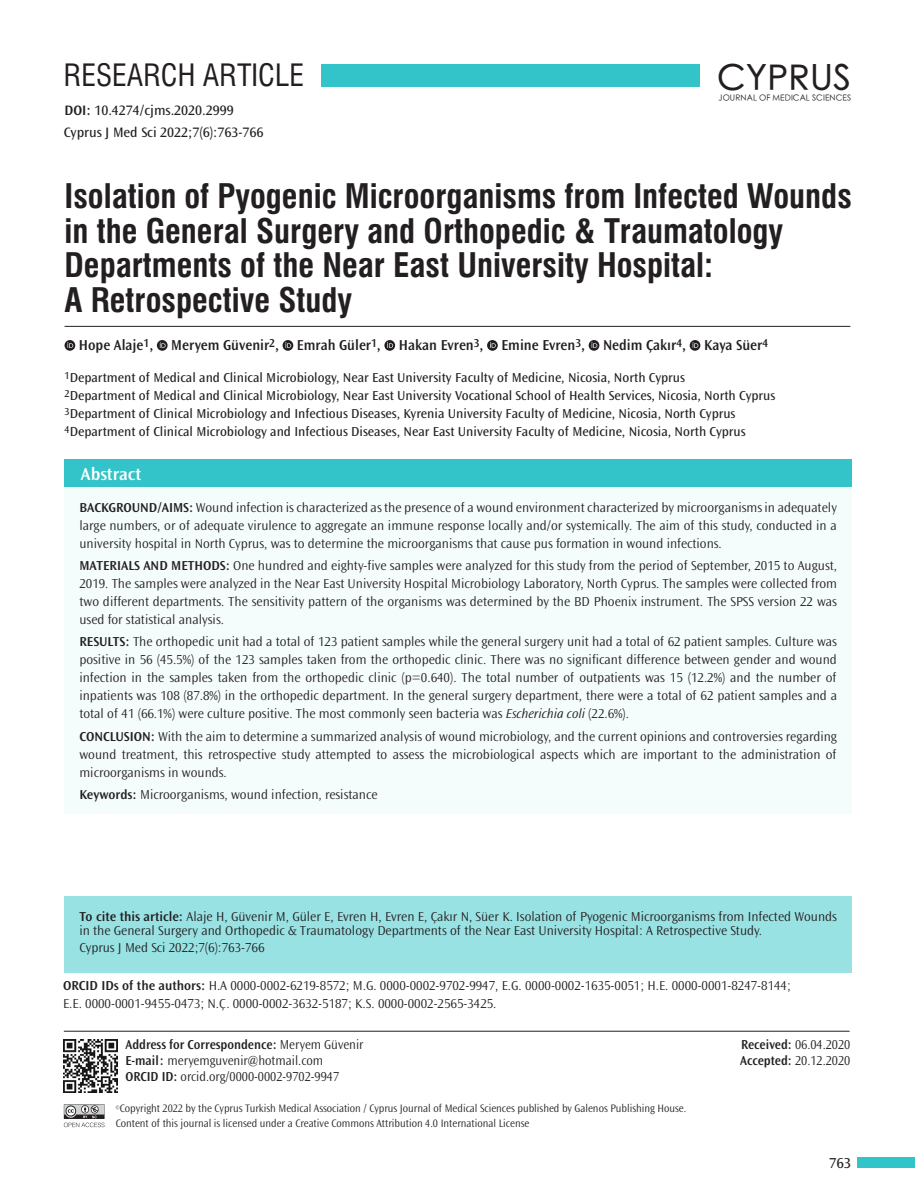
<style>
.page{position:relative;width:915px;height:1191px;background:#fff}
.page>*{position:absolute;margin:0;border:0;box-sizing:border-box;transform-origin:0 0}
.t1{font:500 35.1px "ST Heiti SC";letter-spacing:.01em;color:#231f20}
.BASLIK{font:33px/34.5px "Swiss Condensed Bold Tr";color:#231f20}
.t2{font:30px "Swiss Condensed Tr";color:#231f20}
.t3{font:600 18px "Ocean Sans Std";color:#fff}
.YAZARLAR{font:600 15px "Ocean Sans Std";color:#231f20;scale:.96 1}
.t4{font:15px "Ocean Sans Std";color:#231f20}
.KISA_AD{font:14.25px "Ocean Sans Std";color:#231f20}
.DOI{font:14.25px "Ocean Sans Std";color:#231f20}
.OZET{font:300 13.5px/18px "Ocean Sans Std";color:#231f20;text-align:justify}
.KURUM{font:13.5px "Ocean Sans Std";color:#231f20}
.CİTE_AS{font:300 13.5px/13.5px "Ocean Sans Std";color:#231f20}
.ORCID{font:300 13.5px "Ocean Sans Std";color:#231f20}
.OZET-2{font:300 13.5px "Ocean Sans Std";color:#231f20;scale:.95 1}
.t5{font:600 13.5px "Ocean Sans Std";color:#231f20;scale:.95 1}
.t6{font:300 11.25px/15px "Ocean Sans Std";color:#231f20;scale:.95 1}
.t7{font:300 8.25px "ST Heiti SC";letter-spacing:.01em;color:#231f20}
.t8{font:300 4.8px "Ocean Sans Std";color:#231f20;scale:.95 1}
.s1{font-weight:600}
.s2{font-style:italic}
.s3{font-weight:300}
</style>
<div class="page">
<div style="left:321px;top:64px;width:378px;height:22px;background:#33c4c9"></div>
<hr style="left:64px;top:1030px;width:785px;height:1px;background:#231f20">
<svg style="left:64px;top:1104px;width:40px;height:23px"></svg>
<div style="left:857px;top:1157px;width:57px;height:11px;background:#33c4c9"></div>
<img style="left:64px;top:1039px;width:53px;height:53px">
<div style="left:64px;top:896px;width:787px;height:77px;background:#99e2e4"></div>
<div style="left:64px;top:459px;width:787px;height:28px;background:#33c4c9"></div>
<div style="left:64px;top:487px;width:787px;height:327px;background:#f5fcfc"></div>
<hr style="left:64px;top:326px;width:786px;height:1px;background:#231f20">
<svg style="left:64px;top:340px;width:11px;height:11px"></svg>
<svg style="left:67px;top:342px;width:6px;height:6px"></svg>
<svg style="left:157px;top:340px;width:10px;height:11px"></svg>
<svg style="left:160px;top:342px;width:5px;height:6px"></svg>
<svg style="left:282px;top:340px;width:11px;height:11px"></svg>
<svg style="left:285px;top:342px;width:6px;height:6px"></svg>
<div style="left:384px;top:340px;width:11px;height:11px;background:#231f20;border-radius:50%"></div>
<svg style="left:387px;top:342px;width:6px;height:6px"></svg>
<svg style="left:487px;top:340px;width:10px;height:11px"></svg>
<svg style="left:490px;top:342px;width:5px;height:6px"></svg>
<svg style="left:588px;top:340px;width:11px;height:11px"></svg>
<svg style="left:591px;top:342px;width:6px;height:6px"></svg>
<svg style="left:689px;top:340px;width:11px;height:11px"></svg>
<svg style="left:692px;top:342px;width:6px;height:6px"></svg>
<h3 class="t2" style="left:64px;top:57px;width:242px">RESEARCH ARTICLE</h3>
<h1 class="t1" style="left:717px;top:60px;width:135px">CYPRUS</h1>
<p class="t7" style="left:718px;top:91px;width:134px">JOURNAL OF MEDICAL SCIENCES</p>
<p class="DOI" style="left:64px;top:102px;width:171px"><span class="s1">DOI:</span> 10.4274/cjms.2020.2999</p>
<p class="KISA_AD" style="left:64px;top:124px;width:201px">Cyprus J Med Sci 2022;7(6):763-766</p>
<p class="BASLIK" style="left:64px;top:179px;width:788px">Isolation of Pyogenic Microorganisms from Infected Wounds in the General Surgery and Orthopedic &amp; Traumatology Departments of the Near East University Hospital:<br>A Retrospective Study</p>
<p class="YAZARLAR" style="left:79px;top:336px;width:719px">Hope Alaje<sup>1</sup>, Meryem Güvenir<sup>2</sup>, Emrah Güler<sup>1</sup>, Hakan Evren<sup>3</sup>, Emine Evren<sup>3</sup>, Nedim Çakır<sup>4</sup>, Kaya Süer<sup>4</sup></p>
<p class="KURUM" style="left:64px;top:370px;width:621px"><sup>1</sup>Department of Medical and Clinical Microbiology, Near East University Faculty of Medicine, Nicosia, North Cyprus</p>
<p class="KURUM" style="left:64px;top:388px;width:712px"><sup>2</sup>Department of Medical and Clinical Microbiology, Near East University Vocational School of Health Services, Nicosia, North Cyprus</p>
<p class="KURUM" style="left:64px;top:406px;width:672px"><sup>3</sup>Department of Clinical Microbiology and Infectious Diseases, Kyrenia University Faculty of Medicine, Nicosia, North Cyprus</p>
<p class="KURUM" style="left:64px;top:424px;width:682px"><sup>4</sup>Department of Clinical Microbiology and Infectious Diseases, Near East University Faculty of Medicine, Nicosia, North Cyprus</p>
<p class="t3" style="left:81px;top:464px;width:62px">Abstract</p>
<p class="OZET" style="left:79px;top:498px;width:758px"><span class="s1">BACKGROUND/AIMS:</span> Wound infection is characterized as the presence of a wound environment characterized by microorganisms in adequately large numbers, or of adequate virulence to aggregate an immune response locally and/or systemically. The aim of this study, conducted in a university hospital in North Cyprus, was to determine the microorganisms that cause pus formation in wound infections.</p>
<p class="OZET" style="left:79px;top:557px;width:758px"><span class="s1">MATERIALS AND METHODS:</span> One hundred and eighty-five samples were analyzed for this study from the period of September, 2015 to August, 2019. The samples were analyzed in the Near East University Hospital Microbiology Laboratory, North Cyprus. The samples were collected from two different departments. The sensitivity pattern of the organisms was determined by the BD Phoenix instrument. The SPSS version 22 was used for statistical analysis.</p>
<p class="OZET" style="left:79px;top:633px;width:758px"><span class="s1">RESULTS:</span> The orthopedic unit had a total of 123 patient samples while the general surgery unit had a total of 62 patient samples. Culture was positive in 56 (45.5%) of the 123 samples taken from the orthopedic clinic. There was no significant difference between gender and wound infection in the samples taken from the orthopedic clinic (p=0.640). The total number of outpatients was 15 (12.2%) and the number of inpatients was 108 (87.8%) in the orthopedic department. In the general surgery department, there were a total of 62 patient samples and a total of 41 (66.1%) were culture positive. The most commonly seen bacteria was <span class="s2">Escherichia coli</span> (22.6%).</p>
<p class="OZET" style="left:79px;top:727px;width:758px"><span class="s1">CONCLUSION:</span> With the aim to determine a summarized analysis of wound microbiology, and the current opinions and controversies regarding wound treatment, this retrospective study attempted to assess the microbiological aspects which are important to the administration of microorganisms in wounds.</p>
<p class="OZET" style="left:79px;top:785px;width:299px"><span class="s1">Keywords:</span> Microorganisms, wound infection, resistance</p>
<p class="CİTE_AS" style="left:79px;top:910px;width:758px"><span class="s1">To cite this article:</span> Alaje H, Güvenir M, Güler E, Evren H, Evren E, Çakır N, Süer K. Isolation of Pyogenic Microorganisms from Infected Wounds in the General Surgery and Orthopedic &amp; Traumatology Departments of the Near East University Hospital: A Retrospective Study.</p>
<p class="CİTE_AS" style="left:79px;top:941px;width:186px">Cyprus J Med Sci 2022;7(6):763-766</p>
<p class="ORCID" style="left:63px;top:977px;width:729px"><span class="s1">ORCID IDs of the authors:</span> H.A 0000-0002-6219-8572; M.G. 0000-0002-9702-9947, E.G. 0000-0002-1635-0051; H.E. 0000-0001-8247-8144;</p>
<p class="ORCID" style="left:63px;top:995px;width:435px">E.E. 0000-0001-9455-0473; N.Ç. 0000-0002-3632-5187; K.S. 0000-0002-2565-3425.</p>
<p class="t5" style="left:125px;top:1037px;width:252px">Address for Correspondence: <span class="s3">Meryem Güvenir</span></p>
<p class="OZET-2" style="left:125px;top:1053px;width:209px"><span class="s1">E-mail:</span> meryemguvenir@hotmail.com</p>
<p class="OZET-2" style="left:125px;top:1069px;width:226px"><span class="s1">ORCID ID:</span> orcid.org/0000-0002-9702-9947</p>
<p class="t6" style="left:116px;top:1101px;width:602px;text-indent:4px">Copyright 2022 by the Cyprus Turkish Medical Association / Cyprus Journal of Medical Sciences published by Galenos Publishing House.<br>Content of this journal is licensed under a Creative Commons Attribution 4.0 International License</p>
<p class="t8" style="left:116px;top:1105px;width:6px">©</p>
<p class="OZET-2" style="left:740px;top:1037px;width:116px"><span class="s1">Received:</span> 06.04.2020</p>
<p class="OZET-2" style="left:739px;top:1053px;width:117px"><span class="s1">Accepted:</span> 20.12.2020</p>
<p class="t4" style="left:828px;top:1154px;width:24px">763</p>
</div>
